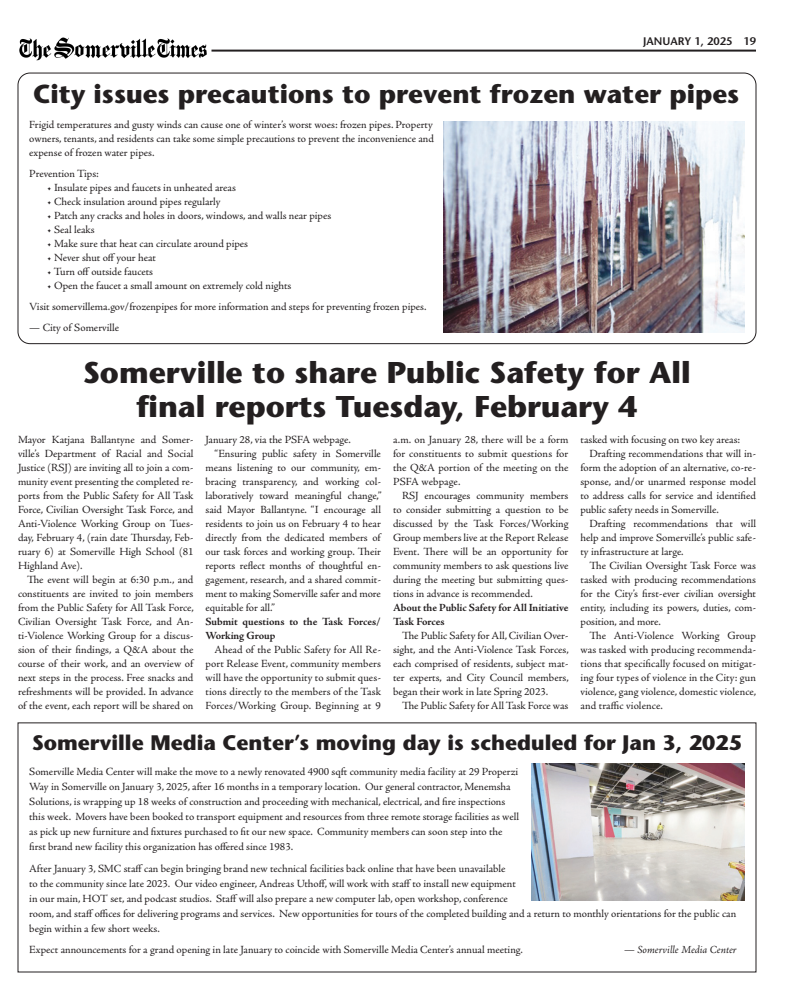
<style>
.page{position:relative;width:792px;height:1008px;background:#fff}
.page>*{position:absolute;margin:0;border:0;box-sizing:border-box;transform-origin:0 0}
.Headline{font:700 30px "Stone Sans Std";color:#231f20}
.Comment{font:700 26px "Stone Sans Std";color:#231f20}
.Comment-2{font:700 21px "Stone Sans Std";color:#231f20}
.Body{font:11px/14px "Adobe Jenson Pro";color:#231f20;text-align:justify}
.Body_No_Indent{font:11px/14px "Adobe Jenson Pro";letter-spacing:-.005em;color:#231f20;text-align:justify}
.Body_No_Indent-2{font:700 11px/14px "Adobe Jenson Pro";letter-spacing:-.005em;color:#231f20}
.t1{font:italic 11px "Adobe Jenson Pro";letter-spacing:-.005em;color:#231f20}
.Folio{font:600 11px "Stone Sans Std";color:#231f20}
.s1{color:#fff}
</style>
<div class="page">
<hr style="left:212px;top:50px;width:544px;height:2px;background:#231f20">
<img style="left:19px;top:37px;width:188px;height:24px">
<img style="left:443px;top:121px;width:302px;height:211px">
<img style="left:532px;top:763px;width:213px;height:138px">
<p class="Folio" style="left:643px;top:34px;width:114px">JANUARY 1, 2025<span class="s1">••</span>19</p>
<p class="Comment" style="left:33px;top:79px;width:708px">City issues precautions to prevent frozen water pipes</p>
<p class="Body" style="left:29px;top:117px;width:406px">Frigid temperatures and gusty winds can cause one of winter’s worst woes: frozen pipes. Property owners, tenants, and residents can take some simple precautions to prevent the inconvenience and expense of frozen water pipes.</p>
<p class="Body" style="left:29px;top:166px;width:71px">Prevention Tips:</p>
<p class="Body" style="left:47px;top:180px;width:190px">• Insulate pipes and faucets in unheated areas</p>
<p class="Body" style="left:47px;top:194px;width:175px">• Check insulation around pipes regularly</p>
<p class="Body" style="left:47px;top:208px;width:286px">• Patch any cracks and holes in doors, windows, and walls near pipes</p>
<p class="Body" style="left:47px;top:222px;width:49px">• Seal leaks</p>
<p class="Body" style="left:47px;top:236px;width:202px">• Make sure that heat can circulate around pipes</p>
<p class="Body" style="left:47px;top:250px;width:110px">• Never shut off your heat</p>
<p class="Body" style="left:47px;top:264px;width:107px">• Turn off outside faucets</p>
<p class="Body" style="left:47px;top:278px;width:246px">• Open the faucet a small amount on extremely cold nights</p>
<p class="Body" style="left:29px;top:299px;width:399px">Visit somervillema.gov/frozenpipes for more information and steps for preventing frozen pipes.</p>
<p class="Body" style="left:29px;top:320px;width:92px">— City of Somerville</p>
<p class="Headline" style="left:83px;top:355px;width:609px">Somerville to share Public Safety for All</p>
<p class="Headline" style="left:137px;top:389px;width:502px">final reports Tuesday, February 4</p>
<p class="Body_No_Indent" style="left:18px;top:432px;width:177px">Mayor Katjana Ballantyne and Somer&shy;ville’s Department of Racial and Social Justice (RSJ) are inviting all to join a com&shy;munity event presenting the completed re&shy;ports from the Public Safety for All Task Force, Civilian Oversight Task Force, and Anti-Violence Working Group on Tues&shy;day, February 4, (rain date Thursday, Feb&shy;ruary 6) at Somerville High School (81<br>Highland Ave).</p>
<p class="Body" style="left:18px;top:572px;width:177px;text-indent:9px">The event will begin at 6:30 p.m., and constituents are invited to join members from the Public Safety for All Task Force, Civilian Oversight Task Force, and An&shy;ti-Violence Working Group for a discus&shy;sion of their findings, a Q&amp;A about the course of their work, and an overview of next steps in the process. Free snacks and refreshments will be provided. In advance of the event, each report will be shared on</p>
<p class="Body" style="left:580px;top:432px;width:161px">tasked with focusing on two key areas:</p>
<p class="Body" style="left:580px;top:446px;width:177px;text-indent:9px">Drafting recommendations that will in&shy;form the adoption of an alternative, co-re&shy;sponse, and/or unarmed response model to address calls for service and identified public safety needs in Somerville.</p>
<p class="Body" style="left:580px;top:516px;width:177px;text-indent:9px">Drafting recommendations that will help and improve Somerville’s public safe&shy;ty infrastructure at large.</p>
<p class="Body" style="left:580px;top:558px;width:177px;text-indent:9px">The Civilian Oversight Task Force was tasked with producing recommendations for the City’s first-ever civilian oversight entity, including its powers, duties, com&shy;position, and more.</p>
<p class="Body" style="left:580px;top:628px;width:177px;text-indent:9px">The Anti-Violence Working Group was tasked with producing recommenda&shy;tions that specifically focused on mitigat&shy;ing four types of violence in the City: gun violence, gang violence, domestic violence, and traffic violence.</p>
<p class="Body" style="left:206px;top:432px;width:147px">January 28, via the PSFA webpage.</p>
<p class="Body" style="left:206px;top:446px;width:177px;text-indent:9px">“Ensuring public safety in Somerville means listening to our community, em&shy;bracing transparency, and working col&shy;laboratively toward meaningful change,” said Mayor Ballantyne. “I encourage all residents to join us on February 4 to hear directly from the dedicated members of our task forces and working group. Their reports reflect months of thoughtful en&shy;gagement, research, and a shared commit&shy;ment to making Somerville safer and more equitable for all.”</p>
<p class="Body_No_Indent-2" style="left:206px;top:614px;width:177px">Submit questions to the Task Forces/<br>Working Group</p>
<p class="Body" style="left:206px;top:642px;width:177px;text-indent:9px">Ahead of the Public Safety for All Re&shy;port Release Event, community members will have the opportunity to submit ques&shy;tions directly to the members of the Task Forces/Working Group. Beginning at 9</p>
<p class="Body" style="left:393px;top:432px;width:177px">a.m. on January 28, there will be a form for constituents to submit questions for the Q&amp;A portion of the meeting on the PSFA webpage.</p>
<p class="Body" style="left:393px;top:488px;width:177px;text-indent:9px">RSJ encourages community members to consider submitting a question to be discussed by the Task Forces/Working Group members live at the Report Release Event. There will be an opportunity for community members to ask questions live during the meeting but submitting ques&shy;tions in advance is recommended.</p>
<p class="Body_No_Indent-2" style="left:393px;top:600px;width:177px">About the Public Safety for All Initiative<br>Task Forces</p>
<p class="Body" style="left:393px;top:628px;width:177px;text-indent:9px">The Public Safety for All, Civilian Over&shy;sight, and the Anti-Violence Task Forces, each comprised of residents, subject mat&shy;ter experts, and City Council members, began their work in late Spring 2023.</p>
<p class="Body" style="left:402px;top:698px;width:168px">The Public Safety for All Task Force was</p>
<p class="Comment-2" style="left:32px;top:730px;width:711px">Somerville Media Center’s moving day is scheduled for Jan 3, 2025</p>
<p class="Body" style="left:29px;top:764px;width:491px;line-height:15px;text-align:left">Somerville Media Center will make the move to a newly renovated 4900 sqft community media facility at 29 Properzi Way in Somerville on January 3, 2025, after 16 months in a temporary location. Our general contractor, Menemsha Solutions, is wrapping up 18 weeks of construction and proceeding with mechanical, electrical, and fire inspections this week. Movers have been booked to transport equipment and resources from three remote storage facilities as well as pick up new furniture and fixtures purchased to fit our new space. Community members can soon step into the first brand new facility this organization has offered since 1983.</p>
<p class="Body" style="left:29px;top:861px;width:708px;line-height:15px;text-align:left">After January 3, SMC staff can begin bringing brand new technical facilities back online that have been unavailable<br>to the community since late 2023. Our video engineer, Andreas Uthoff, will work with staff to install new equipment<br>in our main, HOT set, and podcast studios. Staff will also prepare a new computer lab, open workshop, conference<br>room, and staff offices for delivering programs and services. New opportunities for tours of the completed building and a return to monthly orientations for the public can begin within a few short weeks.</p>
<p class="Body" style="left:29px;top:943px;width:495px">Expect announcements for a grand opening in late January to coincide with Somerville Media Center’s annual meeting.</p>
<p class="t1" style="left:624px;top:943px;width:114px">— Somerville Media Center</p>
</div>
